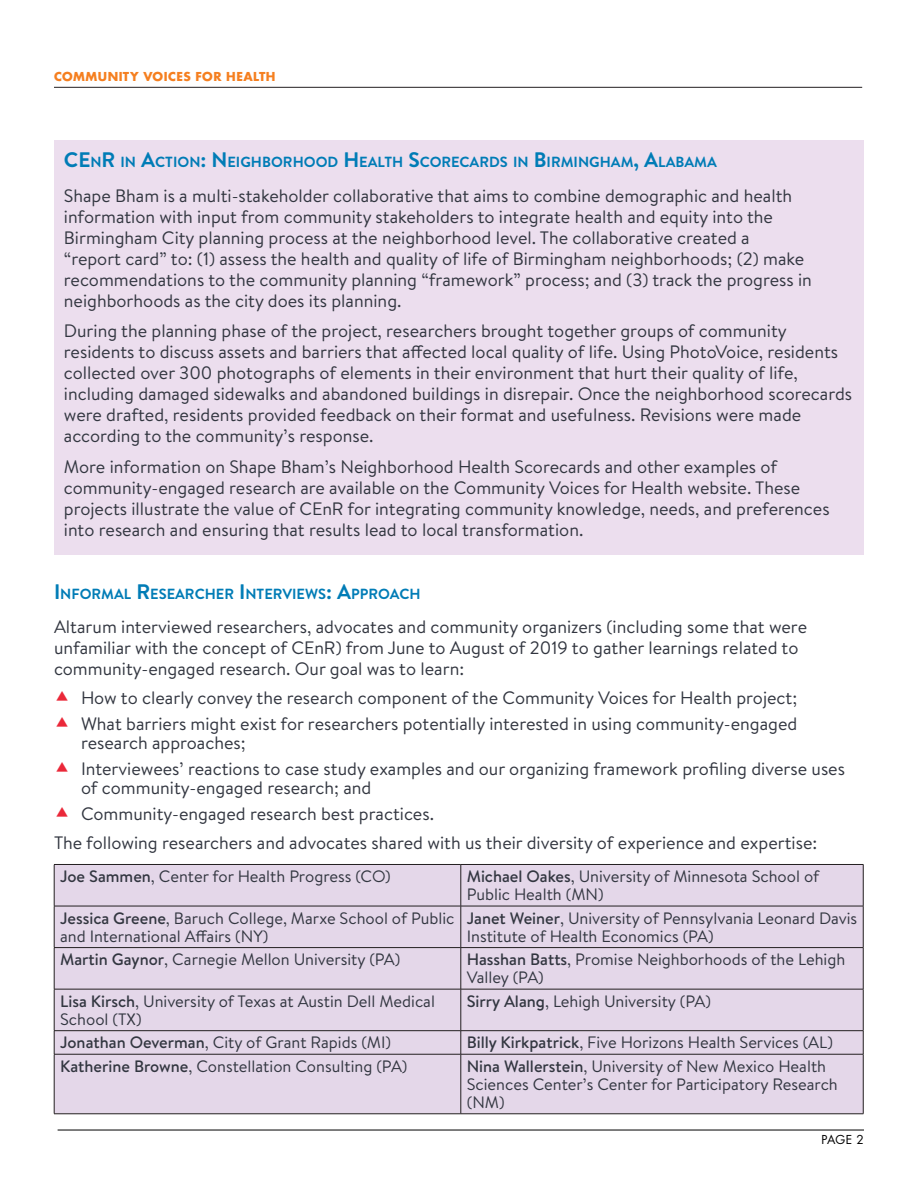
<style>
.page{position:relative;width:918px;height:1188px;background:#fff}
.page>*{position:absolute;margin:0;border:0;box-sizing:border-box;transform-origin:0 0}
.Paragraph{font:18px/21px "Brandon Text";color:#323640}
.Paragraph-2{font:16.5px/18px "Brandon Text";color:#323640}
.Heading_2{font:700 14.7px "Brandon Text";color:#007cb6}
.t1{font:700 12px "Futura Std";letter-spacing:.035em;color:#f57f20}
.t2{font:12px "Futura Std";color:#000}
.s1{font-size:21px}
.s2{font-weight:500}
</style>
<div class="page">
<div style="left:55px;top:865px;width:808px;height:249px;background:#e4d7e9"></div>
<hr style="left:461px;top:865px;width:1px;height:41px;background:#231f20">
<hr style="left:461px;top:906px;width:1px;height:41px;background:#231f20">
<hr style="left:461px;top:948px;width:1px;height:41px;background:#231f20">
<hr style="left:461px;top:989px;width:1px;height:41px;background:#231f20">
<svg style="left:461px;top:1031px;width:1px;height:23px"></svg>
<hr style="left:54px;top:864px;width:407px;height:1px;background:#231f20">
<hr style="left:54px;top:865px;width:1px;height:41px;background:#231f20">
<hr style="left:461px;top:864px;width:402px;height:1px;background:#231f20">
<hr style="left:863px;top:865px;width:1px;height:41px;background:#231f20">
<hr style="left:54px;top:906px;width:407px;height:1px;background:#231f20">
<hr style="left:54px;top:906px;width:1px;height:41px;background:#231f20">
<hr style="left:461px;top:906px;width:402px;height:1px;background:#231f20">
<hr style="left:863px;top:906px;width:1px;height:41px;background:#231f20">
<hr style="left:54px;top:947px;width:407px;height:1px;background:#231f20">
<hr style="left:54px;top:948px;width:1px;height:41px;background:#231f20">
<hr style="left:461px;top:947px;width:402px;height:1px;background:#231f20">
<hr style="left:863px;top:948px;width:1px;height:41px;background:#231f20">
<hr style="left:54px;top:989px;width:407px;height:1px;background:#231f20">
<hr style="left:54px;top:989px;width:1px;height:41px;background:#231f20">
<hr style="left:461px;top:989px;width:402px;height:1px;background:#231f20">
<hr style="left:863px;top:989px;width:1px;height:41px;background:#231f20">
<hr style="left:54px;top:1030px;width:407px;height:1px;background:#231f20">
<svg style="left:54px;top:1031px;width:1px;height:23px"></svg>
<hr style="left:461px;top:1030px;width:402px;height:1px;background:#231f20">
<svg style="left:863px;top:1031px;width:1px;height:23px"></svg>
<hr style="left:54px;top:1054px;width:407px;height:1px;background:#231f20">
<hr style="left:54px;top:1054px;width:1px;height:60px;background:#231f20">
<hr style="left:461px;top:1054px;width:402px;height:1px;background:#231f20">
<hr style="left:863px;top:1054px;width:1px;height:60px;background:#231f20">
<hr style="left:54px;top:1114px;width:407px;height:1px;background:#231f20">
<hr style="left:461px;top:1114px;width:402px;height:1px;background:#231f20">
<hr style="left:461px;top:1054px;width:1px;height:60px;background:#231f20">
<hr style="left:54px;top:87px;width:808px;height:1px;background:#231f20">
<hr style="left:58px;top:1130px;width:806px;height:1px;background:#000">
<div style="left:54px;top:140px;width:810px;height:414px;background:#ecdeee"></div>
<p class="t1" style="left:54px;top:68px;width:223px">COMMUNITY VOICES FOR HEALTH</p>
<p class="Heading_2" style="left:64px;top:152px;width:655px"><span class="s1">CE</span>N<span class="s1">R</span> IN <span class="s1">A</span>CTION<span class="s1">: N</span> EIGHBORHOOD <span class="s1">H</span> EALTH <span class="s1">S</span>CORECARDS IN <span class="s1">B</span>IRMINGHAM<span class="s1">, A</span>LABAMA</p>
<p class="Paragraph" style="left:64px;top:184px;width:750px">Shape Bham is a multi-stakeholder collaborative that aims to combine demographic and health information with input from community stakeholders to integrate health and equity into the Birmingham City planning process at the neighborhood level. The collaborative created a<br>“report card” to: (1) assess the health and quality of life of Birmingham neighborhoods; (2) make recommendations to the community planning “framework” process; and (3) track the progress in neighborhoods as the city does its planning.</p>
<p class="Paragraph" style="left:64px;top:320px;width:790px">During the planning phase of the project, researchers brought together groups of community residents to discuss assets and barriers that affected local quality of life. Using PhotoVoice, residents collected over 300 photographs of elements in their environment that hurt their quality of life, including damaged sidewalks and abandoned buildings in disrepair. Once the neighborhood scorecards were drafted, residents provided feedback on their format and usefulness. Revisions were made according to the community’s response.</p>
<p class="Paragraph" style="left:64px;top:456px;width:767px">More information on Shape Bham’s Neighborhood Health Scorecards and other examples of community-engaged research are available on the Community Voices for Health website. These projects illustrate the value of CEnR for integrating community knowledge, needs, and preferences into research and ensuring that results lead to local transformation.</p>
<p class="Heading_2" style="left:54px;top:583px;width:368px"><span class="s1">I</span> NFORMAL <span class="s1">R</span> ESEARCHER <span class="s1">I</span> NTERVIEWS<span class="s1">: A</span>PPROACH</p>
<p class="Paragraph" style="left:54px;top:616px;width:755px">Altarum interviewed researchers, advocates and community organizers (including some that were unfamiliar with the concept of CEnR) from June to August of 2019 to gather learnings related to community-engaged research. Our goal was to learn:</p>
<p class="Paragraph" style="left:81px;top:686px;width:718px">How to clearly convey the research component of the Community Voices for Health project;</p>
<p class="Paragraph" style="left:81px;top:714px;width:718px;line-height:18.8px">What barriers might exist for researchers potentially interested in using community-engaged research approaches;</p>
<p class="Paragraph" style="left:81px;top:759px;width:766px;line-height:18.8px">Interviewees’ reactions to case study examples and our organizing framework profiling diverse uses of community-engaged research; and</p>
<p class="Paragraph" style="left:81px;top:803px;width:355px">Community-engaged research best practices.</p>
<p class="Paragraph" style="left:54px;top:831px;width:765px">The following researchers and advocates shared with us their diversity of experience and expertise:</p>
<p class="Paragraph-2" style="left:60px;top:867px;width:332px"><span class="s2">Joe Sammen</span>, Center for Health Progress (CO)</p>
<p class="Paragraph-2" style="left:467px;top:867px;width:354px"><span class="s2">Michael Oakes</span>, University of Minnesota School of<br>Public Health (MN)</p>
<p class="Paragraph-2" style="left:60px;top:908px;width:396px"><span class="s2">Jessica Greene</span>, Baruch College, Marxe School of Public and International Affairs (NY)</p>
<p class="Paragraph-2" style="left:467px;top:908px;width:392px"><span class="s2">Janet Weiner</span>, University of Pennsylvania Leonard Davis<br>Institute of Health Economics (PA)</p>
<p class="Paragraph-2" style="left:60px;top:950px;width:342px"><span class="s2">Martin Gaynor</span>, Carnegie Mellon University (PA)</p>
<p class="Paragraph-2" style="left:467px;top:950px;width:380px"><span class="s2">Hasshan Batts</span>, Promise Neighborhoods of the Lehigh<br>Valley (PA)</p>
<p class="Paragraph-2" style="left:60px;top:991px;width:376px"><span class="s2">Lisa Kirsch</span>, University of Texas at Austin Dell Medical<br>School (TX)</p>
<p class="Paragraph-2" style="left:467px;top:991px;width:246px"><span class="s2">Sirry Alang</span>, Lehigh University (PA)</p>
<p class="Paragraph-2" style="left:60px;top:1033px;width:333px"><span class="s2">Jonathan Oeverman</span>, City of Grant Rapids (MI)</p>
<p class="Paragraph-2" style="left:467px;top:1033px;width:368px"><span class="s2">Billy Kirkpatrick</span>, Five Horizons Health Services (AL)</p>
<p class="Paragraph-2" style="left:60px;top:1057px;width:349px"><span class="s2">Katherine Browne</span>, Constellation Consulting (PA)</p>
<p class="Paragraph-2" style="left:467px;top:1057px;width:373px"><span class="s2">Nina Wallerstein</span>, University of New Mexico Health<br>Sciences Center’s Center for Participatory Research (NM)</p>
<p class="t2" style="left:821px;top:1132px;width:44px">PAGE 2</p>
</div>
